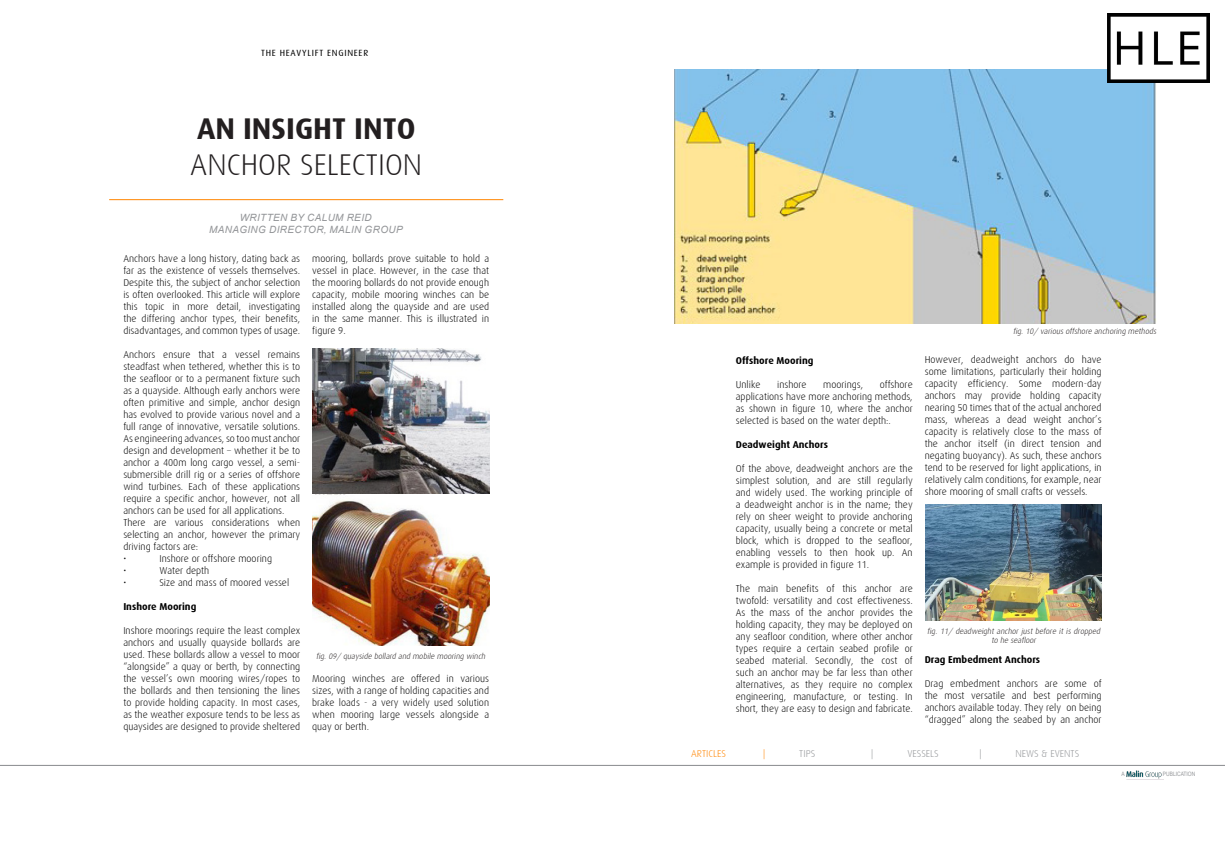
<style>
.page{position:relative;width:1225px;height:859px;background:#fff}
.page>*{position:absolute;margin:0;border:0;box-sizing:border-box;transform-origin:0 0}
.Heading{font:300 30px "Dax";color:#231f20}
.Heading-2{font:700 30px "Dax";color:#231f20}
.t1{font:300 10px/12px "Dax";color:#000;text-align:justify}
.t2{font:700 10px "Dax";color:#000}
.Heading-3{font:italic 10px "Arial";letter-spacing:.035em;color:#939598}
.Heading-4{font:300 10px "Dax";color:#939598}
.Heading-5{font:300 10px "Dax";color:#ff8500}
.t3{font:9px "Dax";letter-spacing:.08em;color:#000}
.Heading-6{font:italic 300 8px/9.6px "Dax";color:#231f20;text-align:center}
.t4{font:6px "Arial Narrow";color:#939598}
</style>
<div class="page">
<img style="left:1126px;top:770px;width:36px;height:9px">
<hr style="left:0;top:765px;width:1225px;height:1px;background:#939598">
<hr style="left:109px;top:199px;width:394px;height:1px;background:#ff8500">
<img style="left:675px;top:70px;width:481px;height:253px">
<img style="left:1107px;top:14px;width:102px;height:69px">
<img style="left:312px;top:348px;width:177px;height:297px">
<img style="left:926px;top:505px;width:175px;height:116px">
<p class="t3" style="left:261px;top:48px;width:108px">THE HEAVYLIFT ENGINEER</p>
<p class="Heading-2" style="left:197px;top:111px;width:220px">AN INSIGHT INTO</p>
<p class="Heading" style="left:190px;top:148px;width:233px">ANCHOR SELECTION</p>
<p class="Heading-3" style="left:240px;top:211px;width:133px">WRITTEN BY CALUM REID</p>
<p class="Heading-3" style="left:209px;top:223px;width:195px">MANAGING DIRECTOR, MALIN GROUP</p>
<p class="t1" style="left:123px;top:253px;width:178px">Anchors have a long history, dating back as far as the existence of vessels themselves.<br>Despite this, the subject of anchor selection is often overlooked. This article will explore this topic in more detail, investigating the differing anchor types, their benefits, disadvantages, and common types of usage.</p>
<p class="t1" style="left:123px;top:349px;width:178px">Anchors ensure that a vessel remains steadfast when tethered, whether this is to the seafloor or to a permanent fixture such as a quayside. Although early anchors were often primitive and simple, anchor design has evolved to provide various novel and a full range of innovative, versatile solutions.<br>As engineering advances, so too must anchor design and development – whether it be to anchor a 400m long cargo vessel, a semi&shy;submersible drill rig or a series of offshore wind turbines. Each of these applications require a specific anchor, however, not all anchors can be used for all applications.</p>
<p class="t1" style="left:123px;top:517px;width:178px">There are various considerations when selecting an anchor, however the primary driving factors are:</p>
<p class="t1" style="left:123px;top:553px;width:4px">•</p>
<p class="t1" style="left:159px;top:553px;width:114px">Inshore or offshore mooring</p>
<p class="t1" style="left:123px;top:565px;width:4px">•</p>
<p class="t1" style="left:159px;top:565px;width:51px">Water depth</p>
<p class="t1" style="left:123px;top:577px;width:4px">•</p>
<p class="t1" style="left:159px;top:577px;width:131px">Size and mass of moored vessel</p>
<p class="t2" style="left:123px;top:601px;width:75px">Inshore Mooring</p>
<p class="t1" style="left:123px;top:625px;width:178px">Inshore moorings require the least complex anchors and usually quayside bollards are used. These bollards allow a vessel to moor “alongside” a quay or berth, by connecting the vessel’s own mooring wires/ropes to the bollards and then tensioning the lines to provide holding capacity. In most cases, as the weather exposure tends to be less as quaysides are designed to provide sheltered</p>
<p class="t1" style="left:312px;top:253px;width:178px">mooring, bollards prove suitable to hold a vessel in place. However, in the case that the mooring bollards do not provide enough capacity, mobile mooring winches can be installed along the quayside and are used in the same manner. This is illustrated in figure 9.</p>
<p class="Heading-6" style="left:316px;top:651px;width:172px">fig. 09/ quayside bollard and mobile mooring winch</p>
<p class="t1" style="left:312px;top:673px;width:178px">Mooring winches are offered in various sizes, with a range of holding capacities and brake loads - a very widely used solution when mooring large vessels alongside a quay or berth.</p>
<p class="t2" style="left:736px;top:354px;width:79px">Offshore Mooring</p>
<p class="t1" style="left:736px;top:378px;width:26px">Unlike</p>
<p class="t1" style="left:777px;top:378px;width:31px">inshore</p>
<p class="t1" style="left:823px;top:378px;width:41px">moorings,</p>
<p class="t1" style="left:736px;top:378px;width:178px;text-indent:144px">offshore applications have more anchoring methods, as shown in figure 10, where the anchor selected is based on the water depth:.</p>
<p class="t2" style="left:736px;top:438px;width:94px">Deadweight Anchors</p>
<p class="t1" style="left:736px;top:462px;width:178px">Of the above, deadweight anchors are the simplest solution, and are still regularly and widely used. The working principle of a deadweight anchor is in the name; they rely on sheer weight to provide anchoring capacity, usually being a concrete or metal block, which is dropped to the seafloor, enabling vessels to then hook up. An example is provided in figure 11.</p>
<p class="t1" style="left:736px;top:582px;width:178px">The main benefits of this anchor are twofold: versatility and cost effectiveness.<br>As the mass of the anchor provides the holding capacity, they may be deployed on any seafloor condition, where other anchor types require a certain seabed profile or seabed material. Secondly, the cost of such an anchor may be far less than other alternatives, as they require no complex engineering, manufacture, or testing. In short, they are easy to design and fabricate.</p>
<p class="Heading-6" style="left:1013px;top:327px;width:146px">fig. 10/ various offshore anchoring methods</p>
<p class="t1" style="left:924px;top:354px;width:178px">However, deadweight anchors do have some limitations, particularly their holding capacity efficiency. Some modern-day anchors may provide holding capacity nearing 50 times that of the actual anchored mass, whereas a dead weight anchor’s capacity is relatively close to the mass of the anchor itself (in direct tension and negating buoyancy). As such, these anchors tend to be reserved for light applications, in relatively calm conditions, for example, near shore mooring of small crafts or vessels.</p>
<p class="Heading-6" style="left:927px;top:626px;width:176px">fig. 11/ deadweight anchor just before it is dropped to he seafloor</p>
<p class="t2" style="left:924px;top:654px;width:117px">Drag Embedment Anchors</p>
<p class="t1" style="left:924px;top:678px;width:178px">Drag embedment anchors are some of the most versatile and best performing anchors available today. They rely on being “dragged” along the seabed by an anchor</p>
<p class="Heading-5" style="left:691px;top:748px;width:36px">ARTICLES</p>
<p class="Heading-5" style="left:763px;top:748px;width:4px">|</p>
<p class="Heading-4" style="left:799px;top:748px;width:17px">TIPS</p>
<p class="Heading-4" style="left:871px;top:748px;width:4px">|</p>
<p class="Heading-4" style="left:907px;top:748px;width:33px">VESSELS</p>
<p class="Heading-4" style="left:979px;top:748px;width:4px">|</p>
<p class="Heading-4" style="left:1015px;top:748px;width:65px">NEWS &amp; EVENTS</p>
<p class="t4" style="left:1121px;top:770px;width:5px">A</p>
<p class="t4" style="left:1162px;top:770px;width:34px">PUBLICATION</p>
</div>
